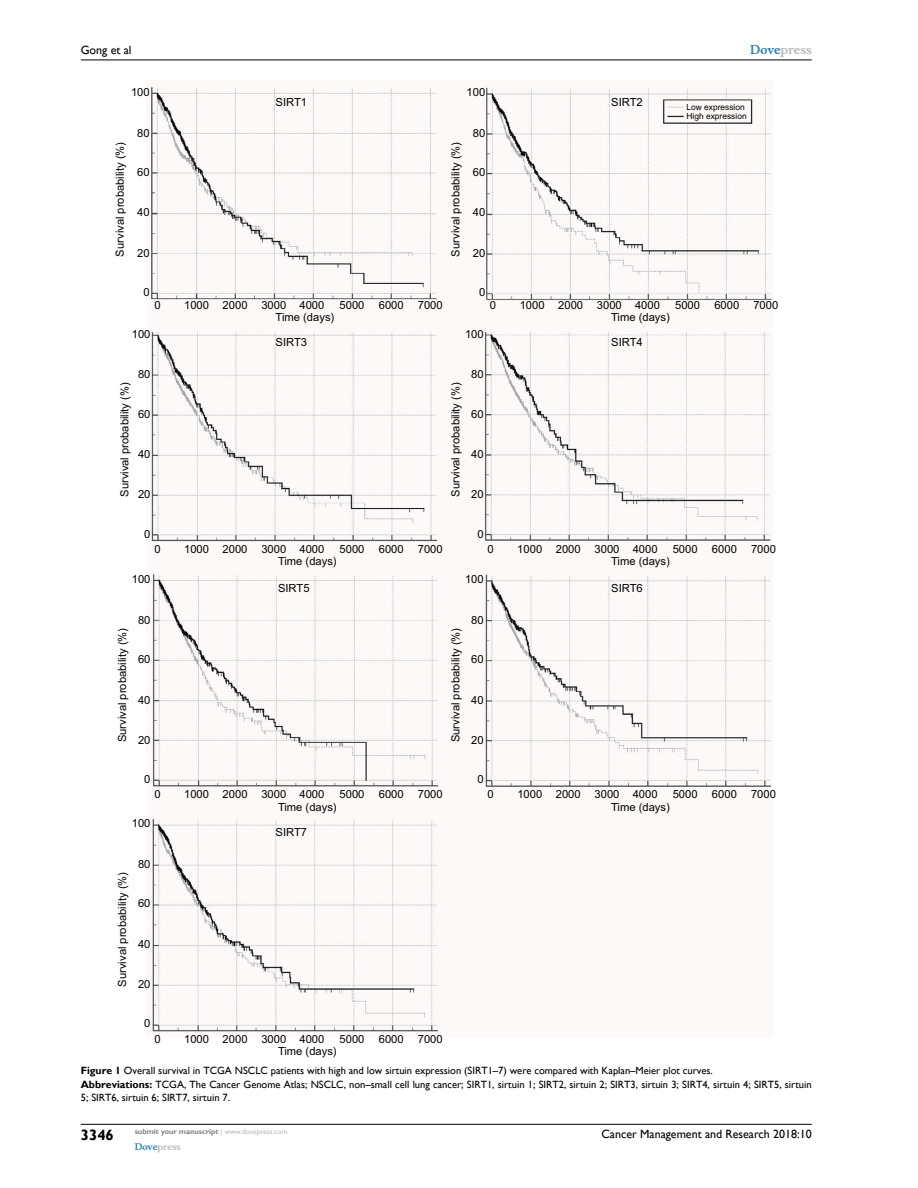
<style>
.page{position:relative;width:918px;height:1188px;background:#fff}
.page>*{position:absolute;margin:0;border:0;box-sizing:border-box;transform-origin:0 0}
.t1{font:700 15px "Gill Sans";color:#000}
.t2{font:12px "Gill Sans";color:#000}
.t3{font:700 12px "Musee";color:#b8babc}
.t4{font:11.25px/12.6px "Arial";color:#000}
.t5{font:10.5px/13.5px "Gill Sans";color:#000}
.t6{font:700 9px "Musee";color:#b8babc}
.t7{font:8.4px/8.9px "Arial";color:#000}
.t8{font:700 7.5px "Gill Sans";color:#808285}
.s1{color:#3785ad}
.s2{font-weight:700}
.s3{font-weight:400;color:#b8babc}
</style>
<div class="page">
<hr style="left:81px;top:1124px;width:731px;height:1px;background:#000">
<hr style="left:81px;top:60px;width:731px;height:1px;background:#000">
<img style="left:151px;top:87px;width:621px;height:945px">
<p class="t2" style="left:81px;top:43px;width:52px">Gong et al</p>
<p class="t4" style="left:131px;top:86px;width:20px">100</p>
<p class="t4" style="left:137px;top:126px;width:14px">80</p>
<p class="t4" style="left:137px;top:166px;width:14px">60</p>
<p class="t4" style="left:137px;top:206px;width:14px">40</p>
<p class="t4" style="left:137px;top:246px;width:14px">20</p>
<p class="t4" style="left:113px;top:257px;width:116px;rotate:-90deg">Survival probability (%)</p>
<p class="t4" style="left:276px;top:96px;width:33px">SIRT1</p>
<p class="t4" style="left:467px;top:86px;width:20px">100</p>
<p class="t4" style="left:473px;top:126px;width:14px">80</p>
<p class="t4" style="left:449px;top:257px;width:116px;rotate:-90deg">Survival probability (%)</p>
<p class="t4" style="left:473px;top:166px;width:14px">60</p>
<p class="t4" style="left:473px;top:206px;width:14px">40</p>
<p class="t4" style="left:473px;top:246px;width:14px">20</p>
<p class="t4" style="left:611px;top:96px;width:33px">SIRT2</p>
<p class="t3" style="left:750px;top:43px;width:63px"><span class="s1">Dove</span>press</p>
<p class="t7" style="left:687px;top:102px;width:62px">Low expression<br>High expression</p>
<p class="t4" style="left:143px;top:286px;width:8px">0</p>
<p class="t4" style="left:479px;top:286px;width:8px">0</p>
<p class="t4" style="left:154px;top:299px;width:8px">0</p>
<p class="t4" style="left:276px;top:299px;width:60px;line-height:11.7px;text-indent:-91px">1000 2000 3000 4000<br>Time (days)</p>
<p class="t4" style="left:340px;top:299px;width:26px">5000</p>
<p class="t4" style="left:379px;top:299px;width:26px">6000</p>
<p class="t4" style="left:418px;top:299px;width:26px">7000</p>
<p class="t4" style="left:490px;top:299px;width:8px">0</p>
<p class="t4" style="left:611px;top:299px;width:60px;line-height:11.7px;text-indent:-91px">1000 2000 3000 4000<br>Time (days)</p>
<p class="t4" style="left:675px;top:299px;width:26px">5000</p>
<p class="t4" style="left:714px;top:299px;width:26px">6000</p>
<p class="t4" style="left:753px;top:299px;width:26px">7000</p>
<p class="t4" style="left:132px;top:327px;width:20px">100</p>
<p class="t4" style="left:138px;top:368px;width:14px">80</p>
<p class="t4" style="left:138px;top:407px;width:14px">60</p>
<p class="t4" style="left:138px;top:448px;width:14px">40</p>
<p class="t4" style="left:138px;top:488px;width:14px">20</p>
<p class="t4" style="left:118px;top:497px;width:116px;rotate:-90deg">Survival probability (%)</p>
<p class="t4" style="left:276px;top:336px;width:33px">SIRT3</p>
<p class="t4" style="left:465px;top:327px;width:20px">100</p>
<p class="t4" style="left:471px;top:368px;width:14px">80</p>
<p class="t4" style="left:471px;top:407px;width:14px">60</p>
<p class="t4" style="left:471px;top:448px;width:14px">40</p>
<p class="t4" style="left:471px;top:488px;width:14px">20</p>
<p class="t4" style="left:449px;top:497px;width:116px;rotate:-90deg">Survival probability (%)</p>
<p class="t4" style="left:611px;top:336px;width:33px">SIRT4</p>
<p class="t4" style="left:144px;top:527px;width:8px">0</p>
<p class="t4" style="left:477px;top:527px;width:8px">0</p>
<p class="t4" style="left:154px;top:543px;width:8px">0</p>
<p class="t4" style="left:184px;top:543px;width:142px">1000 2000 3000 4000</p>
<p class="t4" style="left:340px;top:543px;width:26px">5000</p>
<p class="t4" style="left:379px;top:543px;width:26px">6000</p>
<p class="t4" style="left:418px;top:543px;width:26px">7000</p>
<p class="t4" style="left:278px;top:555px;width:60px">Time (days)</p>
<p class="t4" style="left:673px;top:543px;width:26px">5000</p>
<p class="t4" style="left:712px;top:543px;width:26px">6000</p>
<p class="t4" style="left:751px;top:543px;width:26px">7000</p>
<p class="t4" style="left:488px;top:543px;width:8px">0</p>
<p class="t4" style="left:611px;top:543px;width:60px;text-indent:-94px">1000 2000 3000 4000<br>Time (days)</p>
<p class="t4" style="left:132px;top:573px;width:20px">100</p>
<p class="t4" style="left:138px;top:614px;width:14px">80</p>
<p class="t4" style="left:138px;top:653px;width:14px">60</p>
<p class="t4" style="left:138px;top:693px;width:14px">40</p>
<p class="t4" style="left:138px;top:733px;width:14px">20</p>
<p class="t4" style="left:116px;top:742px;width:116px;rotate:-90deg">Survival probability (%)</p>
<p class="t4" style="left:278px;top:582px;width:33px">SIRT5</p>
<p class="t4" style="left:465px;top:573px;width:20px">100</p>
<p class="t4" style="left:471px;top:614px;width:14px">80</p>
<p class="t4" style="left:471px;top:653px;width:14px">60</p>
<p class="t4" style="left:471px;top:693px;width:14px">40</p>
<p class="t4" style="left:471px;top:733px;width:14px">20</p>
<p class="t4" style="left:449px;top:742px;width:116px;rotate:-90deg">Survival probability (%)</p>
<p class="t4" style="left:611px;top:582px;width:33px">SIRT6</p>
<p class="t4" style="left:144px;top:773px;width:8px">0</p>
<p class="t4" style="left:154px;top:788px;width:8px">0</p>
<p class="t4" style="left:278px;top:788px;width:60px;text-indent:-94px">1000 2000 3000 4000<br>Time (days)</p>
<p class="t4" style="left:340px;top:788px;width:26px">5000</p>
<p class="t4" style="left:379px;top:788px;width:26px">6000</p>
<p class="t4" style="left:418px;top:788px;width:26px">7000</p>
<p class="t4" style="left:132px;top:817px;width:20px">100</p>
<p class="t4" style="left:138px;top:858px;width:14px">80</p>
<p class="t4" style="left:138px;top:897px;width:14px">60</p>
<p class="t4" style="left:138px;top:937px;width:14px">40</p>
<p class="t4" style="left:138px;top:977px;width:14px">20</p>
<p class="t4" style="left:116px;top:987px;width:116px;rotate:-90deg">Survival probability (%)</p>
<p class="t4" style="left:144px;top:1017px;width:8px">0</p>
<p class="t4" style="left:276px;top:826px;width:33px">SIRT7</p>
<p class="t4" style="left:340px;top:1032px;width:26px">5000</p>
<p class="t4" style="left:379px;top:1032px;width:26px">6000</p>
<p class="t4" style="left:418px;top:1032px;width:26px">7000</p>
<p class="t4" style="left:154px;top:1032px;width:8px">0</p>
<p class="t4" style="left:278px;top:1032px;width:60px;text-indent:-94px">1000 2000 3000 4000<br>Time (days)</p>
<p class="t4" style="left:477px;top:773px;width:8px">0</p>
<p class="t4" style="left:488px;top:788px;width:8px">0</p>
<p class="t4" style="left:611px;top:788px;width:60px;text-indent:-94px">1000 2000 3000 4000<br>Time (days)</p>
<p class="t4" style="left:673px;top:788px;width:26px">5000</p>
<p class="t4" style="left:712px;top:788px;width:26px">6000</p>
<p class="t4" style="left:751px;top:788px;width:26px">7000</p>
<p class="t5" style="left:81px;top:1064px;width:732px"><span class="s2">Figure 1</span> Overall survival in TCGA NSCLC patients with high and low sirtuin expression (SI RT1–7) were compared with Kaplan–Meier plot curves.<br><span class="s2">Abbreviations:</span> TCGA, The Cancer Genome Atlas; NSCLC, non–small cell lung cancer; SI RT1, sirtuin 1; SI RT2, sirtuin 2; SI RT3, sirtuin 3; SI RT4, sirtuin 4; SI RT5, sirtuin<br>5; SI RT6, sirtuin 6; SI RT7, sirtuin 7.</p>
<h1 class="t1" style="left:81px;top:1126px;width:35px">3346</h1>
<p class="t8" style="left:135px;top:1127px;width:154px">submit your manuscript <span class="s3">| www.dovepress.com</span></p>
<p class="t6" style="left:135px;top:1141px;width:48px"><span class="s1">Dove</span>press</p>
<p class="t2" style="left:601px;top:1127px;width:212px">Cancer Management and Research 2018:10</p>
</div>
